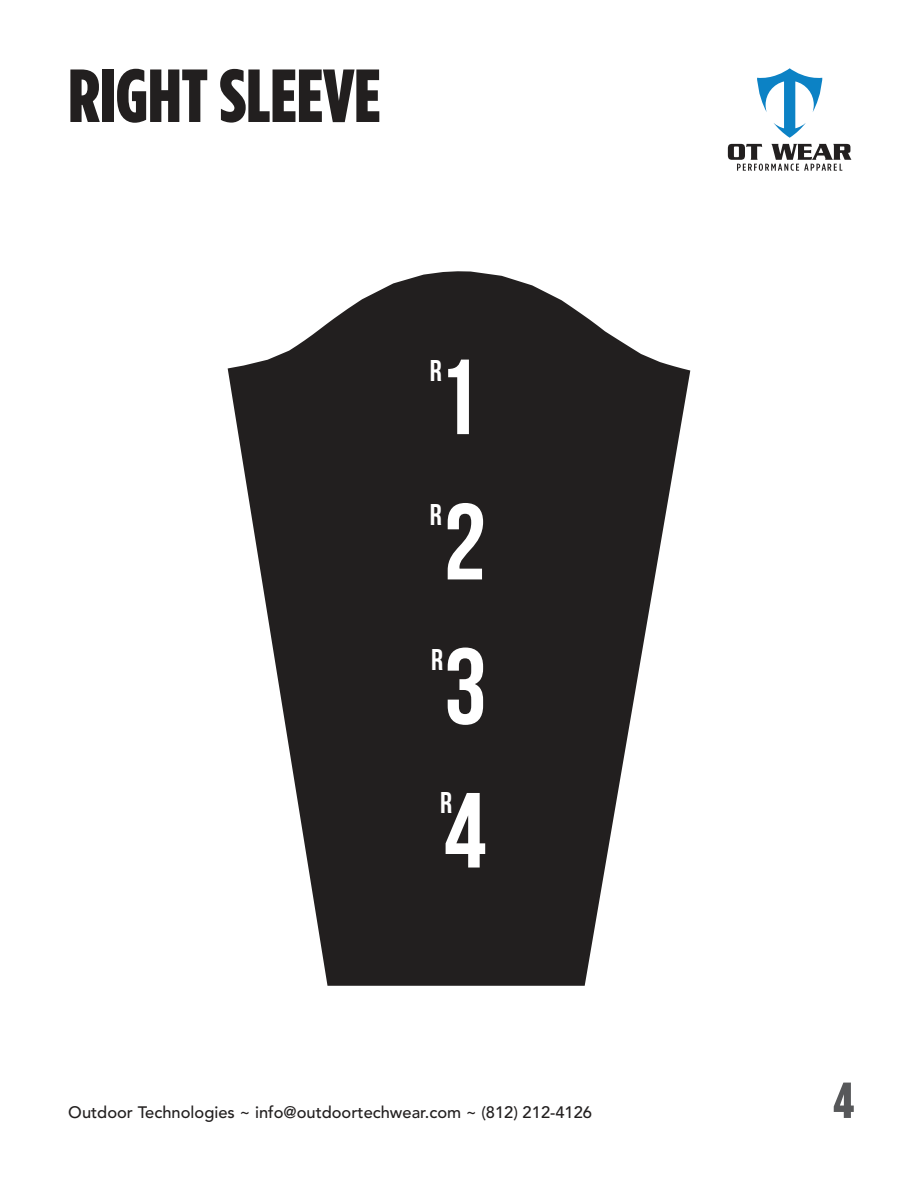
<style>
.page{position:relative;width:918px;height:1188px;background:#fff}
.page>*{position:absolute;margin:0;border:0;box-sizing:border-box;transform-origin:0 0}
.t1{font:900 75px "Gotham Condensed";color:#221f1f}
.t2{font:900 50.55px "Gotham Condensed";color:#57585a}
.t3{font:700 30px "Bebas Neue";color:#fff}
.t4{font:500 16.5px "Avenir LT Std";color:#221f1f}
</style>
<div class="page">
<svg style="left:757px;top:68px;width:65px;height:70px"></svg>
<svg style="left:728px;top:144px;width:124px;height:27px"></svg>
<svg style="left:228px;top:271px;width:462px;height:715px;fill:#221f1f"></svg>
<svg style="left:446px;top:793px;width:39px;height:75px"></svg>
<svg style="left:448px;top:503px;width:35px;height:76px"></svg>
<svg style="left:448px;top:360px;width:21px;height:74px"></svg>
<svg style="left:448px;top:648px;width:35px;height:77px"></svg>
<h1 class="t1" style="left:68px;top:62px;width:314px">RIGHT SLEEVE</h1>
<h3 class="t3" style="left:430px;top:353px;width:14px">R</h3>
<h3 class="t3" style="left:430px;top:497px;width:14px">R</h3>
<h3 class="t3" style="left:431px;top:642px;width:14px">R</h3>
<h3 class="t3" style="left:440px;top:786px;width:14px">R</h3>
<p class="t4" style="left:68px;top:1106px;width:525px">Outdoor Technologies ~ info@outdoortechwear.com ~ (812) 212-4126</p>
<h2 class="t2" style="left:833px;top:1078px;width:23px">4</h2>
</div>
